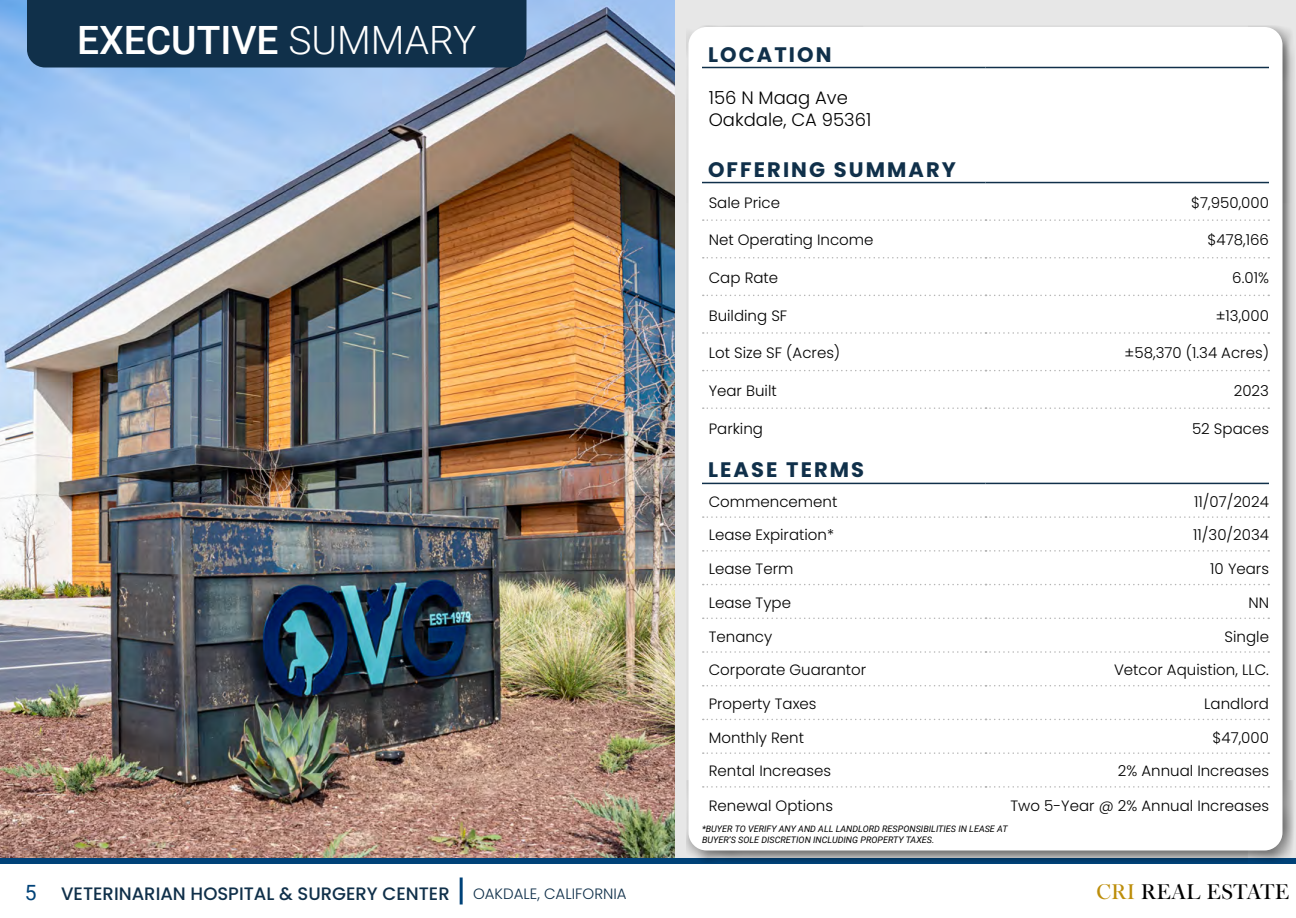
<style>
.page{position:relative;width:1296px;height:918px;background:#fff}
.page>*{position:absolute;margin:0;border:0;box-sizing:border-box;transform-origin:0 0}
.t1{font:500 39px "Roboto";color:#fff}
.t2{font:700 21px "Poppins";letter-spacing:.1em;color:#10304a}
.t3{font:21px "Cradley Title Regular 2";color:#000}
.t4{font:500 18px "Poppins";color:#10304a}
.t5{font:300 18px/21.6px "Poppins";color:#000}
.t6{font:300 15px "Poppins";color:#000}
.t7{font:300 15px "Poppins";color:#10304a}
.t8{font:italic 9px/10.8px "Roboto";color:#000}
.s1{font-weight:300}
.s2{font-family:"Roboto";font-weight:400;font-size:21px;color:#004278}
.s3{color:#bd8e0b}
</style>
<div class="page">
<div style="left:0;top:858px;width:1296px;height:6px;background:#004278"></div>
<hr style="left:460px;top:878px;width:3px;height:26px;background:#004278">
<img style="left:0;top:0;width:675px;height:858px">
<div style="left:27px;top:0;width:500px;height:68px;background:#10304a"></div>
<div style="left:675px;top:0;width:621px;height:858px;background:#e7e7e7"></div>
<div style="left:686px;top:25px;width:609px;height:838px;background:#000;opacity:.5"></div>
<div style="left:688px;top:27px;width:594px;height:823px;background:#fff;border-radius:18px"></div>
<svg style="left:703px;top:370px;width:566px;height:1px"></svg>
<svg style="left:703px;top:407px;width:566px;height:2px"></svg>
<svg style="left:703px;top:257px;width:566px;height:2px"></svg>
<svg style="left:703px;top:219px;width:566px;height:2px"></svg>
<svg style="left:703px;top:295px;width:566px;height:1px"></svg>
<svg style="left:703px;top:332px;width:566px;height:2px"></svg>
<svg style="left:703px;top:516px;width:566px;height:2px"></svg>
<svg style="left:703px;top:550px;width:566px;height:2px"></svg>
<svg style="left:703px;top:584px;width:566px;height:1px"></svg>
<svg style="left:703px;top:618px;width:566px;height:1px"></svg>
<svg style="left:703px;top:651px;width:566px;height:2px"></svg>
<svg style="left:703px;top:685px;width:566px;height:1px"></svg>
<svg style="left:703px;top:719px;width:566px;height:1px"></svg>
<svg style="left:703px;top:752px;width:566px;height:2px"></svg>
<svg style="left:703px;top:786px;width:566px;height:2px"></svg>
<hr style="left:702px;top:67px;width:284px;height:1px;background:#10304a">
<hr style="left:986px;top:67px;width:283px;height:1px;background:#10304a">
<hr style="left:702px;top:182px;width:284px;height:1px;background:#10304a">
<hr style="left:986px;top:182px;width:283px;height:1px;background:#10304a">
<hr style="left:702px;top:483px;width:284px;height:1px;background:#10304a">
<hr style="left:986px;top:483px;width:283px;height:1px;background:#10304a">
<h1 class="t1" style="left:77px;top:13px;width:401px">EXECUTIVE <span class="s1">SUMMARY</span></h1>
<h2 class="t2" style="left:708px;top:42px;width:125px">LOCATION</h2>
<p class="t5" style="left:709px;top:87px;width:164px">156 N Maag Ave<br>Oakdale, CA 95361</p>
<h2 class="t2" style="left:708px;top:157px;width:250px">OFFERING SUMMARY</h2>
<p class="t6" style="left:709px;top:194px;width:73px">Sale Price</p>
<p class="t6" style="left:1191px;top:194px;width:79px">$7,950,000</p>
<p class="t6" style="left:709px;top:231px;width:166px">Net Operating Income</p>
<p class="t6" style="left:1208px;top:231px;width:63px">$478,166</p>
<p class="t6" style="left:709px;top:269px;width:71px">Cap Rate</p>
<p class="t6" style="left:1232px;top:269px;width:38px">6.01%</p>
<p class="t6" style="left:709px;top:307px;width:80px">Building SF</p>
<p class="t6" style="left:1216px;top:307px;width:55px">±13,000</p>
<p class="t6" style="left:709px;top:344px;width:133px">Lot Size SF (Acres)</p>
<p class="t6" style="left:1125px;top:344px;width:146px">±58,370 (1.34 Acres)</p>
<p class="t6" style="left:709px;top:382px;width:70px">Year Built</p>
<p class="t6" style="left:1234px;top:382px;width:37px">2023</p>
<p class="t6" style="left:709px;top:420px;width:56px">Parking</p>
<p class="t6" style="left:1192px;top:420px;width:78px">52 Spaces</p>
<h2 class="t2" style="left:708px;top:458px;width:158px">LEASE TERMS</h2>
<p class="t6" style="left:709px;top:493px;width:130px">Commencement</p>
<p class="t6" style="left:1194px;top:493px;width:76px">11/07/2024</p>
<p class="t6" style="left:709px;top:526px;width:127px">Lease Expiration*</p>
<p class="t6" style="left:1193px;top:526px;width:77px">11/30/2034</p>
<p class="t6" style="left:709px;top:560px;width:86px">Lease Term</p>
<p class="t6" style="left:1210px;top:560px;width:60px">10 Years</p>
<p class="t6" style="left:709px;top:594px;width:84px">Lease Type</p>
<p class="t6" style="left:1248px;top:594px;width:22px">NN</p>
<p class="t6" style="left:709px;top:628px;width:65px">Tenancy</p>
<p class="t6" style="left:1225px;top:628px;width:46px">Single</p>
<p class="t6" style="left:709px;top:661px;width:159px">Corporate Guarantor</p>
<p class="t6" style="left:1114px;top:661px;width:156px">Vetcor Aquistion, LLC.</p>
<p class="t6" style="left:709px;top:695px;width:109px">Property Taxes</p>
<p class="t6" style="left:1204px;top:695px;width:66px">Landlord</p>
<p class="t6" style="left:709px;top:729px;width:97px">Monthly Rent</p>
<p class="t6" style="left:1213px;top:729px;width:58px">$47,000</p>
<p class="t6" style="left:709px;top:762px;width:124px">Rental Increases</p>
<p class="t6" style="left:1118px;top:762px;width:153px">2% Annual Increases</p>
<p class="t6" style="left:709px;top:797px;width:126px">Renewal Options</p>
<p class="t6" style="left:1010px;top:797px;width:260px">Two 5-Year @ 2% Annual Increases</p>
<p class="t8" style="left:702px;top:823px;width:307px">*BUYER TO VERIFY ANY AND ALL LANDLORD RESPONSIBILITIES IN LEASE AT<br>BUYER’S SOLE DISCRETION INCLUDING PROPERTY TAXES.</p>
<p class="t4" style="left:25px;top:884px;width:427px"><span class="s2">5</span> VETERINARIAN HOSPITAL &amp; SURGERY CENTER</p>
<p class="t7" style="left:473px;top:885px;width:155px">OAKDALE, CALIFORNIA</p>
<h2 class="t3" style="left:1096px;top:880px;width:195px"><span class="s3">CRI</span> REAL ESTATE</h2>
</div>
